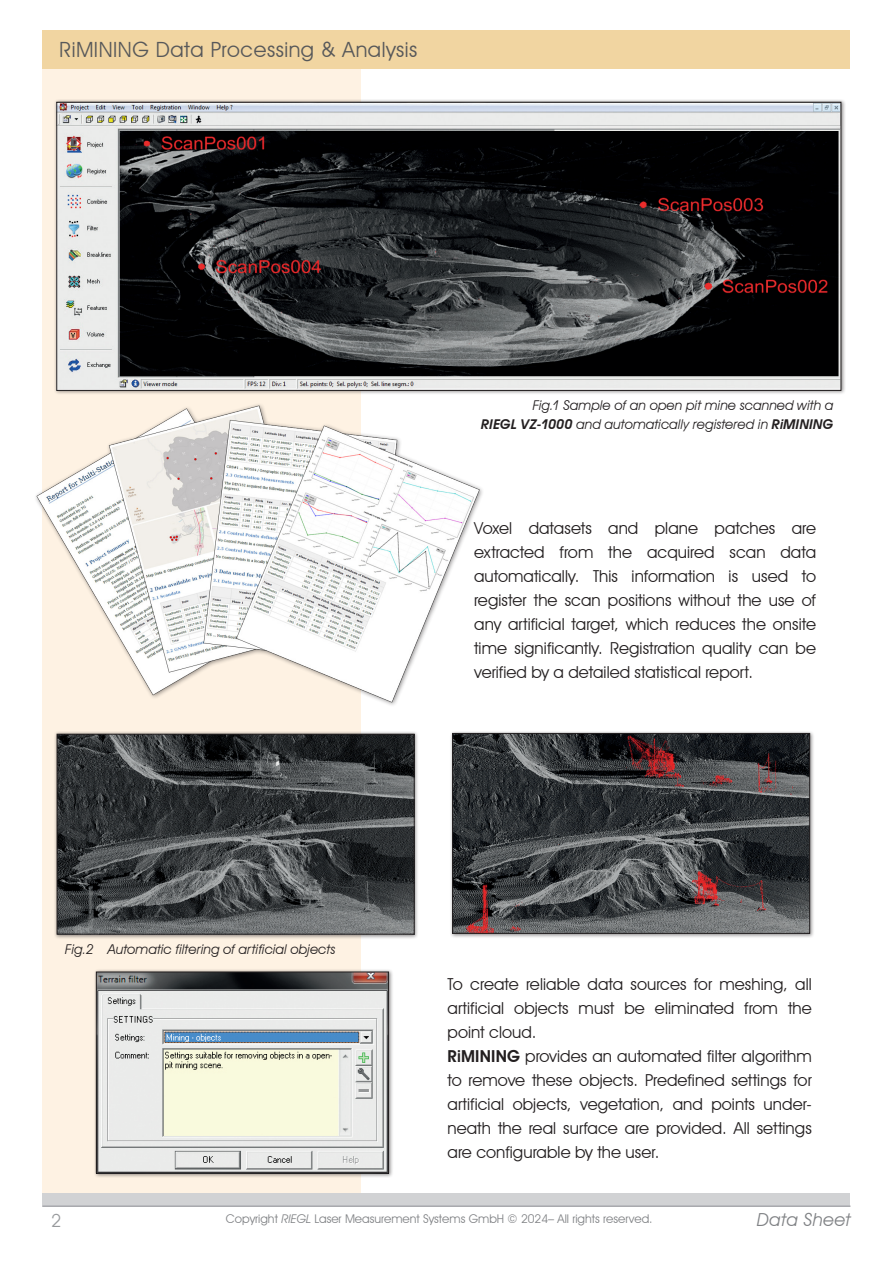
<style>
.page{position:relative;width:893px;height:1263px;background:#fff}
.page>*{position:absolute;margin:0;border:0;box-sizing:border-box;transform-origin:0 0}
.t1{font:21px "Avant Garde IT Cby BT";letter-spacing:.025em;color:#57585a}
.t2{font:italic 18px "Avant Garde IT Cby BT";letter-spacing:.02em;color:#808285}
.t3{font:18px "Avant Garde IT Cby BT";color:#97999c}
.t4{font:16.5px/24px "Avant Garde IT Cby BT";letter-spacing:.005em;color:#231f20}
.t5{font:italic 13.5px/19.5px "Avant Garde IT Cby BT";letter-spacing:.005em;color:#231f20;text-align:right}
.t6{font:12px "Avant Garde IT Cby BT";color:#808285}
.s1{font-weight:600}
.s2{font-style:italic}
</style>
<div class="page">
<div style="left:43px;top:30px;width:318px;height:1170px;background:#fef2e3"></div>
<div style="left:43px;top:1194px;width:807px;height:13px;background:#d1d2d4"></div>
<hr style="left:43px;top:1205px;width:807px;height:2px;background:#a8a9ad">
<div style="left:43px;top:30px;width:807px;height:38px;background:#f1d5a1"></div>
<div style="left:54px;top:731px;width:365px;height:208px;background:#231f20;opacity:.5"></div>
<img style="left:59px;top:736px;width:354px;height:196px">
<div style="left:57px;top:734px;width:358px;height:200px;border:1px solid #231f20"></div>
<div style="left:449px;top:730px;width:365px;height:208px;background:#231f20;opacity:.5"></div>
<img style="left:454px;top:735px;width:354px;height:197px">
<div style="left:452px;top:733px;width:358px;height:201px;border:1px solid #231f20"></div>
<div style="left:93px;top:969px;width:300px;height:209px;background:#231f20;opacity:.5"></div>
<img style="left:98px;top:974px;width:289px;height:197px">
<div style="left:96px;top:972px;width:293px;height:201px;border:1px solid #231f20"></div>
<div style="left:54px;top:99px;width:792px;height:296px;background:#231f20;opacity:.5"></div>
<img style="left:58px;top:104px;width:781px;height:285px">
<div style="left:34px;top:403px;width:450px;height:305px;background:#231f20;opacity:.5"></div>
<img style="left:37px;top:405px;width:442px;height:298px">
<p class="t1" style="left:60px;top:37px;width:359px">RiMINING Data Processing &amp; Analysis</p>
<p class="t5" style="left:65px;top:939px;width:272px">Fig.2 Automatic filtering of artificial objects</p>
<p class="t5" style="left:481px;top:395px;width:354px">Fig.1 Sample of an open pit mine scanned with a<br><span class="s1">RIEGL VZ-1000</span> and automatically registered in <span class="s1">RiMINING</span></p>
<p class="t4" style="left:474px;top:516px;width:343px;text-align:justify">Voxel datasets and plane patches are extracted from the acquired scan data automatically. This information is used to register the scan positions without the use of any artificial target, which reduces the onsite time significantly. Registration quality can be verified by a detailed statistical report.</p>
<p class="t4" style="left:448px;top:972px;width:366px">To create reliable data sources for meshing, all artificial objects must be eliminated from the point cloud.<br><span class="s1">RiMINING</span> provides an automated filter algorithm to remove these objects. Predefined settings for artificial objects, vegetation, and points under&shy;neath the real surface are provided. All settings are configurable by the user.</p>
<p class="t3" style="left:51px;top:1210px;width:12px">2</p>
<p class="t6" style="left:226px;top:1211px;width:428px">Copyright <span class="s2">RIEGL</span> Laser Measurement Systems GmbH © 2024– All rights reserved.</p>
<p class="t2" style="left:757px;top:1209px;width:95px">Data Sheet</p>
</div>
